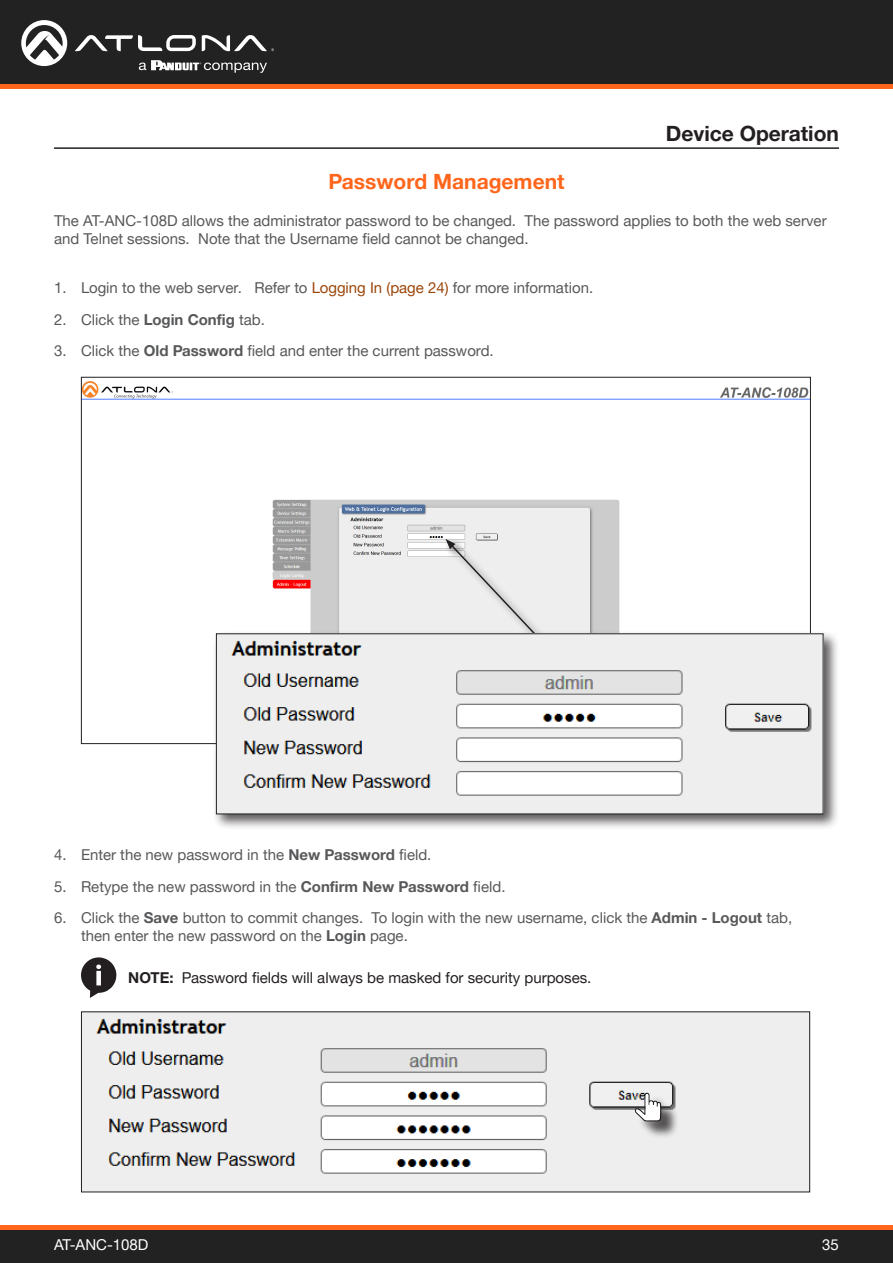
<style>
.page{position:relative;width:893px;height:1263px;background:#fff}
.page>*{position:absolute;margin:0;border:0;box-sizing:border-box;transform-origin:0 0}
.Subsection_Header{font:700 21px "Helvetica Neue LTW1 G";color:#ff661c}
.Non_TOC_Section_Head{font:700 21px "Helvetica Neue LTW1 G";color:#231f20}
.General_Text{font:15px/18px "Helvetica Neue LTW1 G";color:#57585a}
.General_Text-2{font:15px "Helvetica Neue LTW1 G";color:#231f20}
.t1{font:15px "Helvetica Neue LTW1 G";color:#fff}
.s1{color:#9b450a}
.s2{font-weight:700}
</style>
<div class="page">
<div style="left:0;top:1227px;width:893px;height:36px;background:#222"></div>
<hr style="left:0;top:1225px;width:893px;height:4px;background:#ff661c">
<div style="left:0;top:0;width:893px;height:84px;background:#222"></div>
<hr style="left:0;top:84px;width:893px;height:4px;background:#ff661c">
<svg style="left:75px;top:35px;width:121px;height:16px"></svg>
<svg style="left:202px;top:35px;width:72px;height:16px"></svg>
<svg style="left:21px;top:20px;width:46px;height:46px"></svg>
<svg style="left:139px;top:60px;width:128px;height:13px"></svg>
<img style="left:83px;top:1013px;width:725px;height:177px">
<hr style="left:54px;top:147px;width:785px;height:2px;background:#231f20">
<svg style="left:81px;top:957px;width:35px;height:41px"></svg>
<div style="left:637px;top:1095px;width:41px;height:43px;background:#231f20;opacity:.75"></div>
<svg style="left:634px;top:1092px;width:28px;height:29px"></svg>
<img style="left:83px;top:381px;width:726px;height:249px">
<div style="left:444px;top:537px;width:108px;height:114px;background:#eee"></div>
<svg style="left:446px;top:539px;width:92px;height:91px"></svg>
<div style="left:212px;top:630px;width:627px;height:200px;background:#231f20;opacity:.75"></div>
<img style="left:218px;top:635px;width:603px;height:177px">
<div style="left:216px;top:633px;width:607px;height:181px;border:1px solid #231f20"></div>
<p class="Non_TOC_Section_Head" style="left:666px;top:120px;width:175px">Device Operation</p>
<p class="Subsection_Header" style="left:328px;top:169px;width:238px">Password Management</p>
<p class="General_Text" style="left:54px;top:211px;width:774px">The AT-ANC-108D allows the administrator password to be changed. The password applies to both the web server and Telnet sessions. Note that the Username field cannot be changed.</p>
<p class="General_Text" style="left:54px;top:279px;width:541px">1. Login to the web server. Refer to <span class="s1">Logging In (page 24)</span> for more information.</p>
<p class="General_Text" style="left:54px;top:310px;width:212px">2. Click the <span class="s2">Login Config</span> tab.</p>
<p class="General_Text" style="left:54px;top:342px;width:441px">3. Click the <span class="s2">Old Password</span> field and enter the current password.</p>
<p class="General_Text" style="left:54px;top:846px;width:379px">4. Enter the new password in the <span class="s2">New Password</span> field.</p>
<p class="General_Text" style="left:54px;top:877px;width:453px">5. Retype the new password in the <span class="s2">Confirm New Password</span> field.</p>
<p class="General_Text" style="left:81px;top:909px;width:713px;text-indent:-27px">6. Click the <span class="s2">Save</span> button to commit changes. To login with the new username, click the <span class="s2">Admin - Logout</span> tab, then enter the new password on the <span class="s2">Login</span> page.</p>
<p class="General_Text-2" style="left:128px;top:968px;width:465px"><span class="s2">NOTE:</span> Password fields will always be masked for security purposes.</p>
<p class="t1" style="left:54px;top:1235px;width:96px">AT-ANC-108D</p>
<p class="t1" style="left:822px;top:1235px;width:18px">35</p>
</div>
